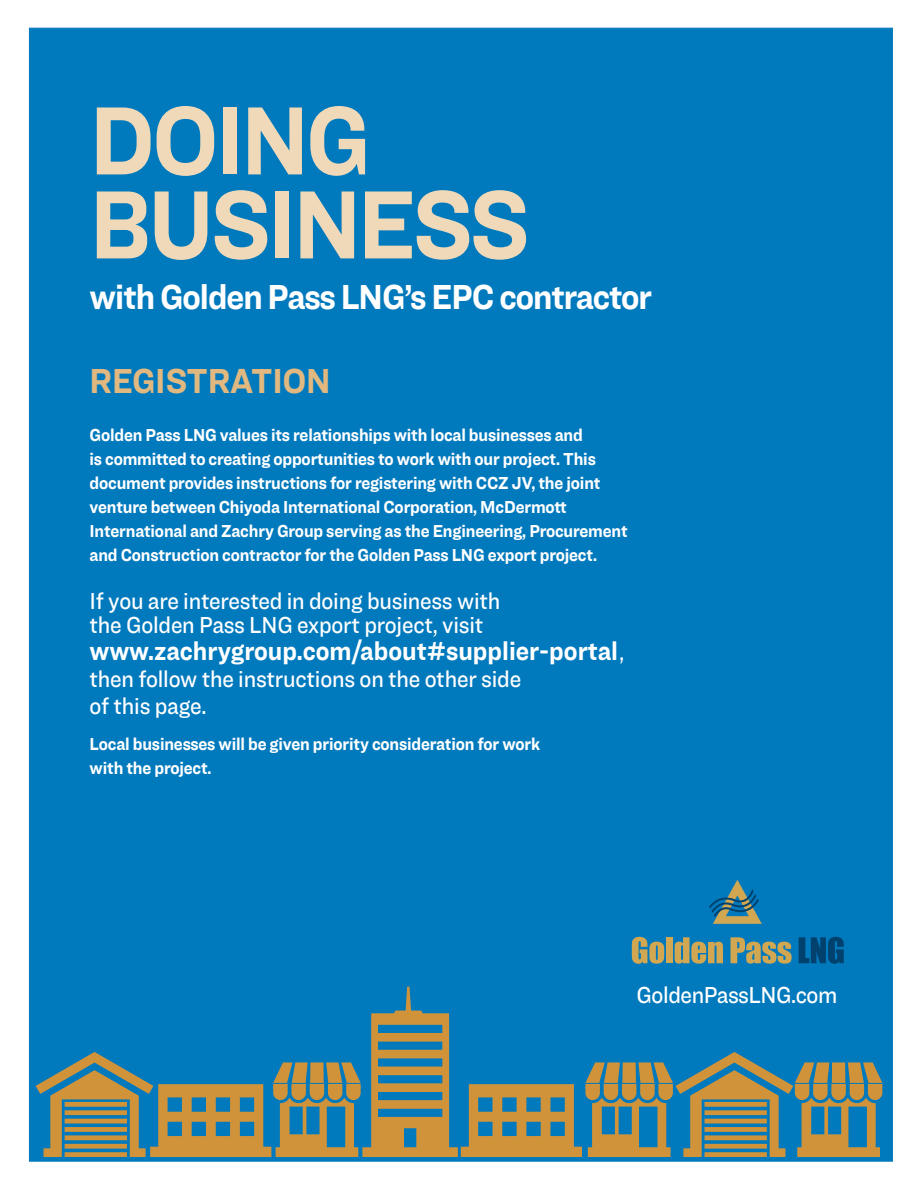
<style>
.page{position:relative;width:918px;height:1188px;background:#fff}
.page>*{position:absolute;margin:0;border:0;box-sizing:border-box;transform-origin:0 0}
.t1{font:700 100.5px "Ringside";letter-spacing:-.04em;color:#efd9b9;scale:.9 1}
.t2{font:700 36px "Ringside";letter-spacing:-.03em;color:#fff;scale:.9 1}
.t3{font:700 36px "Ringside";letter-spacing:-.01em;color:#e1b980;scale:.9 1}
.t4{font:700 27px "Ringside";color:#fff;scale:.9 1}
.t5{font:500 24px "Ringside";letter-spacing:-.01em;color:#fff;scale:.9 1}
.t6{font:700 18px/24px "Ringside";letter-spacing:-.01em;color:#fff;scale:.9 1}
.s1{font-family:"Trade Gothic";font-weight:400;font-size:24px}
</style>
<div class="page">
<div style="left:29px;top:28px;width:864px;height:1134px;background:#0079bd;border:1px solid #0079bd"></div>
<svg style="left:36px;top:987px;width:846px;height:170px"></svg>
<svg style="left:632px;top:937px;width:32px;height:27px"></svg>
<div style="left:666px;top:937px;width:7px;height:26px;background:#d2a752"></div>
<svg style="left:675px;top:937px;width:48px;height:27px"></svg>
<svg style="left:730px;top:937px;width:62px;height:27px"></svg>
<svg style="left:799px;top:937px;width:45px;height:27px"></svg>
<svg style="left:709px;top:880px;width:53px;height:44px"></svg>
<p class="t1" style="left:90px;top:66px;width:314px">DOING</p>
<p class="t1" style="left:90px;top:150px;width:491px">BUSINESS</p>
<p class="t2" style="left:90px;top:270px;width:627px">with Golden Pass LNG’s EPC contractor</p>
<p class="t3" style="left:90px;top:354px;width:269px">REGISTRATION</p>
<p class="t6" style="left:90px;top:422px;width:600px">Golden Pass LNG values its relationships with local businesses and<br>is committed to creating opportunities to work with our project. This document provides instructions for registering with CCZ JV, the joint venture between Chiyoda International Corporation, McDermott International and Zachry Group serving as the Engineering, Procurement and Construction contractor for the Golden Pass LNG export project.</p>
<p class="t5" style="left:90px;top:583px;width:458px">If you are interested in doing business with</p>
<p class="t5" style="left:90px;top:607px;width:439px">the Golden Pass LNG export project, visit</p>
<p class="t4" style="left:90px;top:631px;width:597px">www.zachrygroup.com/about#supplier-portal<span class="s1">,</span></p>
<p class="t5" style="left:90px;top:661px;width:481px">then follow the instructions on the other side</p>
<p class="t5" style="left:90px;top:688px;width:132px">of this page.</p>
<p class="t6" style="left:90px;top:731px;width:502px">Local businesses will be given priority consideration for work</p>
<p class="t6" style="left:90px;top:755px;width:137px">with the project.</p>
<p class="t5" style="left:637px;top:977px;width:225px">GoldenPassLNG.com</p>
</div>
